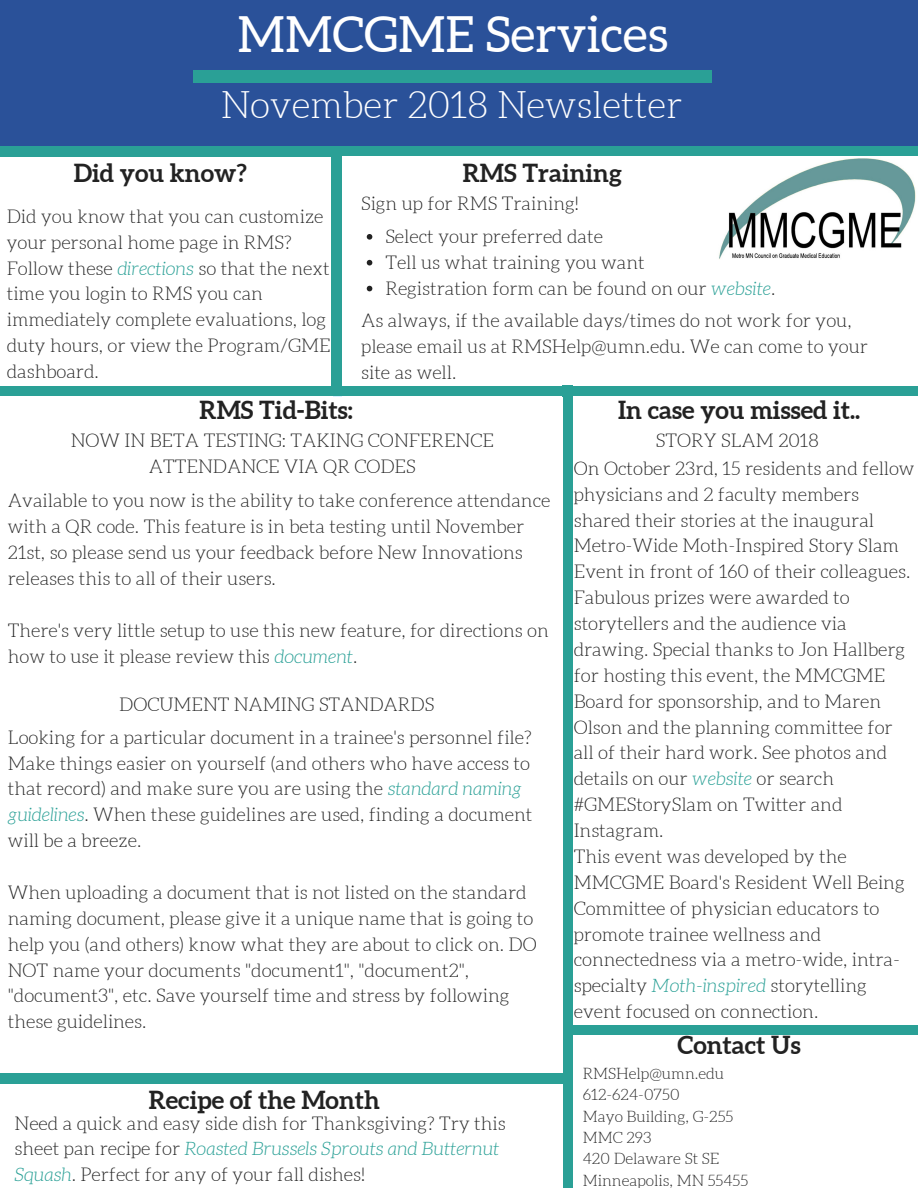
<style>
.page{position:relative;width:918px;height:1188px;background:#fff}
.page>*{position:absolute;margin:0;border:0;box-sizing:border-box;transform-origin:0 0}
.t1{font:49.8px "Aleo";color:#fff}
.t2{font:300 37.35px "Aleo";color:#fff}
.t3{font:700 24.9px "Aleo";color:#222}
.t4{font:300 18.75px/25.8px "Aleo";color:#222}
.t5{font:300 15.6px/21.3px "Aleo";color:#222}
.s1{font-style:italic;color:#2aa096}
</style>
<div class="page">
<div style="left:0;top:0;width:918px;height:146px;background:#2a5199"></div>
<div style="left:194px;top:70px;width:518px;height:12px;background:#2aa096"></div>
<div style="left:0;top:146px;width:918px;height:10px;background:#2aa096"></div>
<div style="left:332px;top:149px;width:10px;height:244px;background:#2aa096"></div>
<div style="left:562px;top:386px;width:10px;height:802px;background:#2aa096"></div>
<svg style="left:367px;top:234px;width:5px;height:6px"></svg>
<svg style="left:367px;top:260px;width:5px;height:6px"></svg>
<svg style="left:367px;top:286px;width:5px;height:5px"></svg>
<img style="left:719px;top:158px;width:197px;height:101px">
<div style="left:0;top:1073px;width:568px;height:10px;background:#2aa096"></div>
<div style="left:0;top:386px;width:918px;height:10px;background:#2aa096"></div>
<div style="left:568px;top:1025px;width:350px;height:10px;background:#2aa096"></div>
<h1 class="t1" style="left:238px;top:6px;width:432px">MMCGME Services</h1>
<h2 class="t2" style="left:221px;top:85px;width:463px">November 2018 Newsletter</h2>
<h3 class="t3" style="left:74px;top:159px;width:175px">Did you know?</h3>
<p class="t4" style="left:7px;top:203px;width:325px">Did you know that you can customize your personal home page in RMS?<br>Follow these <span class="s1">directions</span> so that the next time you login to RMS you can immediately complete evaluations, log duty hours, or view the Program/GME dashboard.</p>
<h3 class="t3" style="left:463px;top:159px;width:160px">RMS Training</h3>
<p class="t4" style="left:385px;top:188px;width:219px;line-height:32.7px;text-indent:-24px">Sign up for RMS Training!<br>Select your preferred date</p>
<p class="t4" style="left:385px;top:250px;width:391px">Tell us what training you want<br>Registration form can be found on our <span class="s1">website</span>.</p>
<p class="t4" style="left:361px;top:308px;width:508px">As always, if the available days/times do not work for you, please email us at RMSHelp@umn.edu. We can come to your site as well.</p>
<h3 class="t3" style="left:200px;top:395px;width:155px">RMS Tid-Bits:</h3>
<h3 class="t3" style="left:618px;top:395px;width:243px">In case you missed it..</h3>
<p class="t4" style="left:71px;top:427px;width:425px;text-align:center">NOW IN BETA TESTING: TAKING CONFERENCE<br>ATTENDANCE VIA QR CODES</p>
<p class="t4" style="left:8px;top:488px;width:544px">Available to you now is the ability to take conference attendance with a QR code. This feature is in beta testing until November 21st, so please send us your feedback before New Innovations releases this to all of their users.</p>
<p class="t4" style="left:8px;top:617px;width:542px">There's very little setup to use this new feature, for directions on how to use it please review this <span class="s1">document</span>.</p>
<p class="t4" style="left:8px;top:688px;width:525px;line-height:32.7px;text-indent:111px">DOCUMENT NAMING STANDARDS<br>Looking for a particular document in a trainee's personnel file?</p>
<p class="t4" style="left:8px;top:750px;width:526px">Make things easier on yourself (and others who have access to that record) and make sure you are using the <span class="s1">standard naming guidelines</span>. When these guidelines are used, finding a document will be a breeze.</p>
<p class="t4" style="left:8px;top:880px;width:530px">When uploading a document that is not listed on the standard naming document, please give it a unique name that is going to help you (and others) know what they are about to click on. DO NOT name your documents "document1", "document2", "document3", etc. Save yourself time and stress by following these guidelines.</p>
<h3 class="t3" style="left:149px;top:1086px;width:233px">Recipe of the Month</h3>
<p class="t4" style="left:15px;top:1110px;width:493px">Need a quick and easy side dish for Thanksgiving? Try this sheet pan recipe for <span class="s1">Roasted Brussels Sprouts and Butternut<br>Squash</span>. Perfect for any of your fall dishes!</p>
<p class="t4" style="left:574px;top:426px;width:342px;line-height:28.2px;text-indent:82px">STORY SLAM 2018<br>On October 23rd, 15 residents and fellow</p>
<p class="t4" style="left:574px;top:481px;width:338px">physicians and 2 faculty members shared their stories at the inaugural Metro-Wide Moth-Inspired Story Slam Event in front of 160 of their colleagues.<br>Fabulous prizes were awarded to storytellers and the audience via drawing. Special thanks to Jon Hallberg for hosting this event, the MMCGME Board for sponsorship, and to Maren Olson and the planning committee for all of their hard work. See photos and details on our <span class="s1">website</span> or search #GMEStorySlam on Twitter and Instagram.<br>This event was developed by the MMCGME Board's Resident Well Being Committee of physician educators to promote trainee wellness and connectedness via a metro-wide, intra&shy;specialty <span class="s1">Moth-inspired</span> storytelling event focused on connection.</p>
<h3 class="t3" style="left:678px;top:1031px;width:125px">Contact Us</h3>
<p class="t5" style="left:583px;top:1063px;width:167px">RMSHelp@umn.edu<br>612-624-0750<br>Mayo Building, G-255<br>MMC 293<br>420 Delaware St SE<br>Minneapolis, MN 55455</p>
</div>
